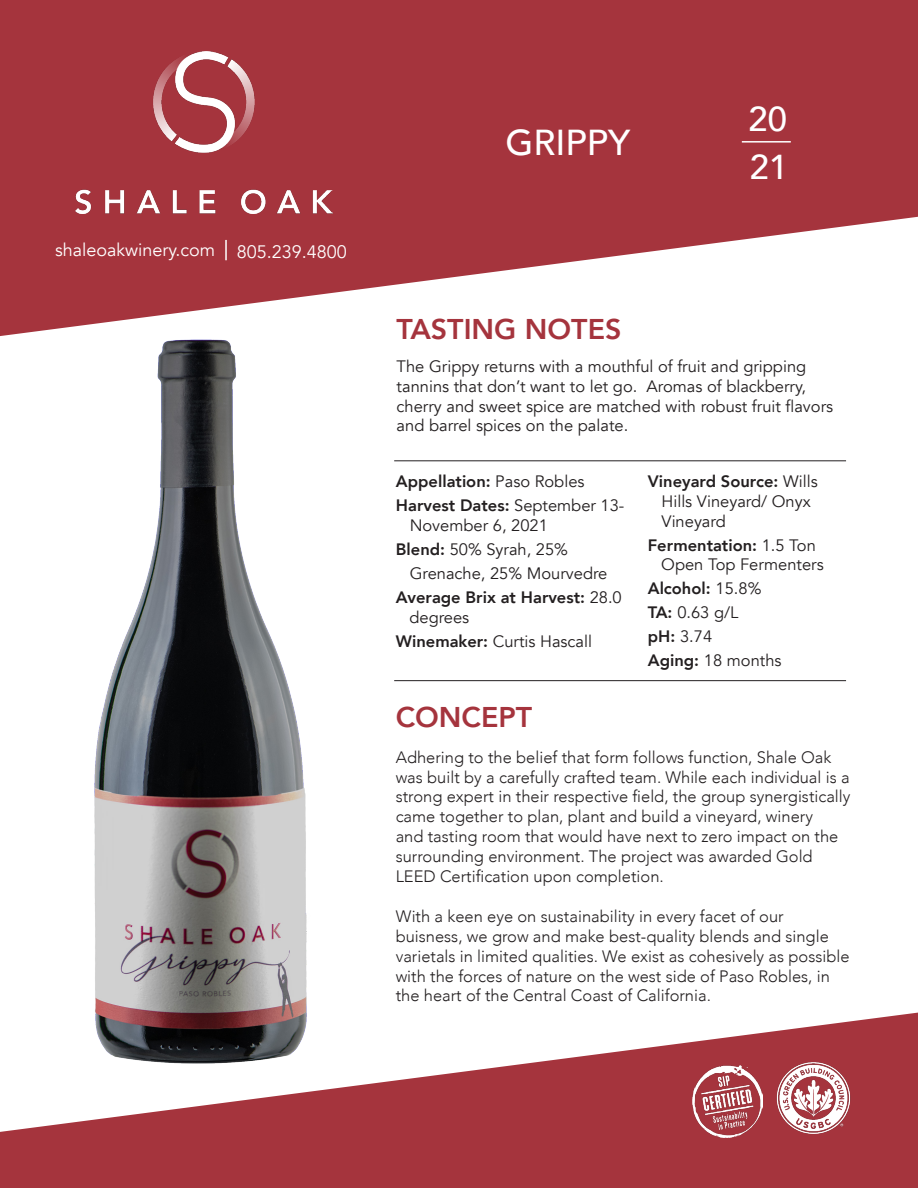
<style>
.page{position:relative;width:918px;height:1188px;background:#fff}
.page>*{position:absolute;margin:0;border:0;box-sizing:border-box;transform-origin:0 0}
.Paragraph_Style_1{font:500 36px "Avenir";color:#fff}
.Paragraph_Style_1-2{font:500 34.5px "Avenir";color:#fff}
.Paragraph_Style_1-3{font:800 28.5px "Avenir";color:#a5343d}
.Paragraph_Style_1-4{font:18px "Avenir";color:#fff}
.Paragraph_Style_1-5{font:300 16.5px/19.8px "Avenir";color:#231f20}
.Main_Body{font:16.5px/19.8px "Avenir";color:#231f20}
.Main_Body-2{font:800 16.5px "Avenir";color:#231f20}
.Bold_Body{font:16.5px "Avenir";color:#231f20}
.s1{font-weight:400}
.s2{font-weight:800}
</style>
<div class="page">
<svg style="left:0;top:176px;width:918px;height:160px;fill:#a5343d"></svg>
<div style="left:0;top:0;width:918px;height:176px;background:#a5343d"></div>
<svg style="left:0;top:1013px;width:918px;height:175px;fill:#a5343d"></svg>
<img style="left:75px;top:52px;width:258px;height:162px">
<img style="left:771px;top:1056px;width:87px;height:86px">
<img style="left:692px;top:1065px;width:70px;height:72px">
<hr style="left:742px;top:141px;width:49px;height:2px;background:#fff">
<hr style="left:394px;top:460px;width:452px;height:1px;background:#231f20">
<hr style="left:225px;top:240px;width:2px;height:20px;background:#fff">
<hr style="left:394px;top:680px;width:452px;height:1px;background:#231f20">
<img style="left:79px;top:322px;width:248px;height:755px">
<p class="Paragraph_Style_1-4" style="left:55px;top:239px;width:162px">shaleoakwinery.com</p>
<p class="Paragraph_Style_1-4" style="left:237px;top:241px;width:112px">805.239.4800</p>
<p class="Paragraph_Style_1" style="left:505px;top:112px;width:126px">GRIPPY</p>
<p class="Paragraph_Style_1-3" style="left:397px;top:307px;width:226px">TASTING NOTES</p>
<p class="Paragraph_Style_1-2" style="left:748px;top:89px;width:40px">20</p>
<p class="Paragraph_Style_1-2" style="left:750px;top:137px;width:40px">21</p>
<p class="Main_Body" style="left:397px;top:357px;width:438px">The Grippy returns with a mouthful of fruit and gripping tannins that don’t want to let go. Aromas of blackberry, cherry and sweet spice are matched with robust fruit flavors and barrel spices on the palate.</p>
<p class="Main_Body-2" style="left:396px;top:469px;width:190px">Appellation: <span class="s1">Paso Robles</span></p>
<p class="Main_Body-2" style="left:396px;top:493px;width:230px">Harvest Dates: <span class="s1">September 13-</span></p>
<p class="Main_Body" style="left:410px;top:516px;width:140px">November 6, 2021</p>
<p class="Main_Body" style="left:396px;top:540px;width:174px"><span class="s2">Blend:</span> 50% Syrah, 25%</p>
<p class="Main_Body" style="left:410px;top:564px;width:199px">Grenache, 25% Mourvedre</p>
<p class="Main_Body-2" style="left:396px;top:584px;width:227px">Average Brix at Harvest: <span class="s1">28.0</span></p>
<p class="Main_Body" style="left:409px;top:607px;width:61px">degrees</p>
<p class="Main_Body" style="left:396px;top:631px;width:198px"><span class="s2">Winemaker:</span> Curtis Hascall</p>
<p class="Paragraph_Style_1-3" style="left:396px;top:695px;width:138px">CONCEPT</p>
<p class="Main_Body-2" style="left:648px;top:469px;width:172px">Vineyard Source: <span class="s1">Wills</span></p>
<p class="Main_Body" style="left:662px;top:492px;width:151px">Hills Vineyard/ Onyx</p>
<p class="Main_Body" style="left:662px;top:511px;width:66px">Vineyard</p>
<p class="Main_Body-2" style="left:648px;top:532px;width:170px">Fermentation: <span class="s1">1.5 Ton</span></p>
<p class="Main_Body" style="left:661px;top:555px;width:164px">Open Top Fermenters</p>
<p class="Main_Body-2" style="left:648px;top:576px;width:115px">Alcohol: <span class="s1">15.8%</span></p>
<p class="Main_Body" style="left:648px;top:603px;width:92px"><span class="s2">TA:</span> 0.63 g/L</p>
<p class="Bold_Body" style="left:648px;top:627px;width:66px"><span class="s2">pH:</span> 3.74</p>
<p class="Bold_Body" style="left:648px;top:651px;width:135px"><span class="s2">Aging:</span> 18 months</p>
<p class="Paragraph_Style_1-5" style="left:396px;top:747px;width:456px">Adhering to the belief that form follows function, Shale Oak was built by a carefully crafted team. While each individual is a strong expert in their respective field, the group synergistically came together to plan, plant and build a vineyard, winery<br>and tasting room that would have next to zero impact on the surrounding environment. The project was awarded Gold LEED Certification upon completion.</p>
<p class="Paragraph_Style_1-5" style="left:396px;top:907px;width:455px">With a keen eye on sustainability in every facet of our buisness, we grow and make best-quality blends and single varietals in limited qualities. We exist as cohesively as possible with the forces of nature on the west side of Paso Robles, in the heart of the Central Coast of California.</p>
</div>
